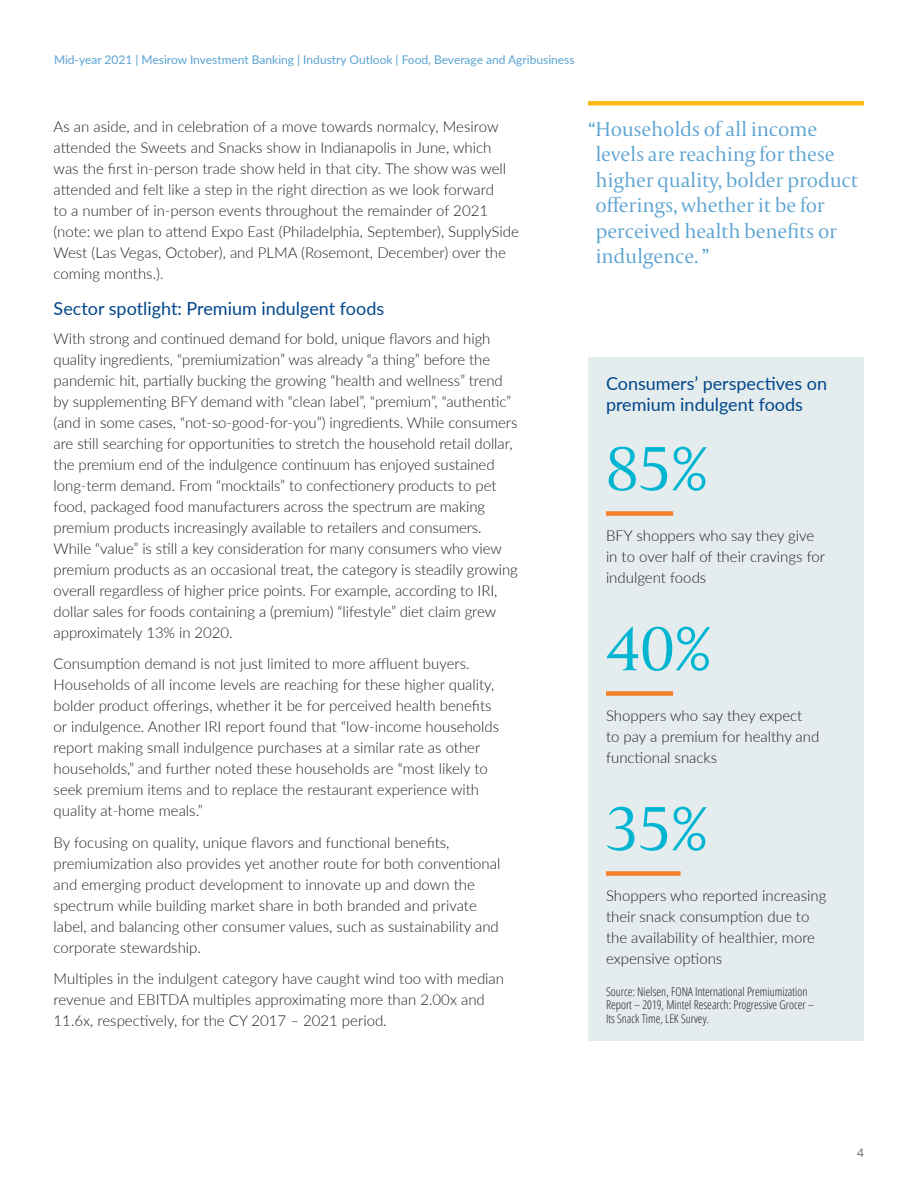
<style>
.page{position:relative;width:918px;height:1188px;background:#fff}
.page>*{position:absolute;margin:0;border:0;box-sizing:border-box;transform-origin:0 0}
._5_Number{font:300 66px "Capitolium 2";color:#00b5d1}
._2_Pull_Quote_rule_y{font:300 21px/25.5px "Capitolium 2";letter-spacing:-.01em;color:#5aa3d2}
._3_Subhead_L1{font:18px/21px "Lato";color:#00468b}
._3_Body{font:300 15px/21px "Lato";letter-spacing:-.005em;color:#231f20}
._2_Byline_Name_Title{font:300 15px/21px "Lato";color:#231f20}
._9_Footnote{font:300 condensed 12px/13.5px "Open Sans";color:#231f20}
.t1{font:12px "Lato";color:#5aa3d2}
.t2{font:12px "Open Sans";color:#6c6d70}
</style>
<div class="page">
<div style="left:588px;top:101px;width:276px;height:5px;background:#fdb913"></div>
<div style="left:588px;top:357px;width:276px;height:684px;background:#e4eced"></div>
<div style="left:606px;top:511px;width:67px;height:5px;background:#f57f29"></div>
<div style="left:606px;top:691px;width:67px;height:5px;background:#f57f29"></div>
<div style="left:606px;top:871px;width:75px;height:5px;background:#f57f29"></div>
<p class="t1" style="left:54px;top:51px;width:522px">Mid-year 2021 | Mesirow Investment Banking | Industry Outlook | Food, Beverage and Agribusiness</p>
<p class="_3_Body" style="left:54px;top:116px;width:467px">As an aside, and in celebration of a move towards normalcy, Mesirow attended the Sweets and Snacks show in Indianapolis in June, which was the first in-person trade show held in that city. The show was well attended and felt like a step in the right direction as we look forward<br>to a number of in-person events throughout the remainder of 2021 (note: we plan to attend Expo East (Philadelphia, September), SupplySide West (Las Vegas, October), and PLMA (Rosemont, December) over the coming months.).</p>
<p class="_3_Subhead_L1" style="left:54px;top:297px;width:332px">Sector spotlight: Premium indulgent foods</p>
<p class="_3_Body" style="left:54px;top:327px;width:466px">With strong and continued demand for bold, unique flavors and high quality ingredients, “premiumization” was already “a thing” before the pandemic hit, partially bucking the growing “health and wellness” trend by supplementing BFY demand with “clean label”, “premium”, “authentic” (and in some cases, “not-so-good-for-you”) ingredients. While consumers are still searching for opportunities to stretch the household retail dollar, the premium end of the indulgence continuum has enjoyed sustained long-term demand. From “mocktails” to confectionery products to pet food, packaged food manufacturers across the spectrum are making premium products increasingly available to retailers and consumers.<br>While “value” is still a key consideration for many consumers who view premium products as an occasional treat, the category is steadily growing overall regardless of higher price points. For example, according to IRI, dollar sales for foods containing a (premium) “lifestyle” diet claim grew approximately 13% in 2020.</p>
<p class="_3_Body" style="left:54px;top:653px;width:447px">Consumption demand is not just limited to more affluent buyers.<br>Households of all income levels are reaching for these higher quality, bolder product offerings, whether it be for perceived health benefits or indulgence. Another IRI report found that “low-income households report making small indulgence purchases at a similar rate as other households,” and further noted these households are “most likely to seek premium items and to replace the restaurant experience with quality at-home meals.”</p>
<p class="_3_Body" style="left:54px;top:831px;width:448px">By focusing on quality, unique flavors and functional benefits, premiumization also provides yet another route for both conventional and emerging product development to innovate up and down the spectrum while building market share in both branded and private label, and balancing other consumer values, such as sustainability and corporate stewardship.</p>
<p class="_3_Body" style="left:54px;top:968px;width:452px">Multiples in the indulgent category have caught wind too with median revenue and EBITDA multiples approximating more than 2.00x and<br>11.6x, respectively, for the CY 2017 – 2021 period.</p>
<p class="_2_Pull_Quote_rule_y" style="left:595px;top:115px;width:264px;text-indent:-7px">“Households of all income levels are reaching for these higher quality, bolder product offerings, whether it be for perceived health benefits or indulgence. ”</p>
<p class="_3_Subhead_L1" style="left:606px;top:372px;width:223px">Consumers’ perspectives on premium indulgent foods</p>
<p class="_5_Number" style="left:606px;top:425px;width:103px">85%</p>
<p class="_2_Byline_Name_Title" style="left:606px;top:525px;width:221px">BFY shoppers who say they give in to over half of their cravings for indulgent foods</p>
<p class="_5_Number" style="left:606px;top:605px;width:107px">40%</p>
<p class="_2_Byline_Name_Title" style="left:606px;top:705px;width:215px">Shoppers who say they expect to pay a premium for healthy and functional snacks</p>
<p class="_5_Number" style="left:606px;top:785px;width:103px">35%</p>
<p class="_2_Byline_Name_Title" style="left:606px;top:885px;width:222px">Shoppers who reported increasing their snack consumption due to the availability of healthier, more expensive options</p>
<p class="_9_Footnote" style="left:606px;top:984px;width:210px">Source: Nielsen, FONA International Premiumization<br>Report – 2019, Mintel Research: Progressive Grocer –<br>Its Snack Time, LEK Survey.</p>
<p class="t2" style="left:857px;top:1144px;width:8px">4</p>
</div>
